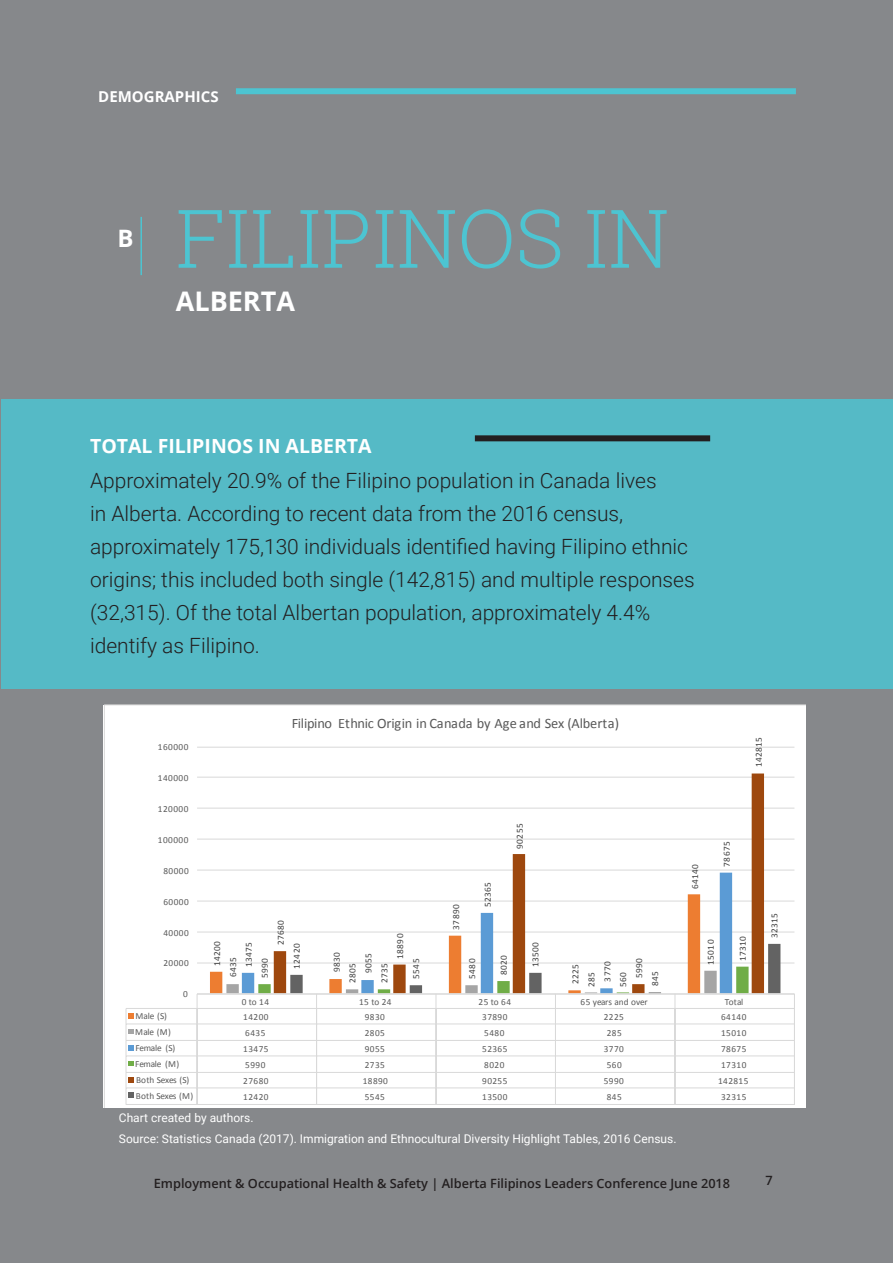
<style>
.page{position:relative;width:893px;height:1263px;background:#86888b}
.page>*{position:absolute;margin:0;border:0;box-sizing:border-box;transform-origin:0 0}
.Page_Header_-_Blue{font:300 81px "Roboto Slab";color:#4dc4d1}
.Page_Header_-_White{font:700 27px "Open Sans";color:#fff}
.Page_Section_Title{font:700 24px "Open Sans";color:#fff}
.Page_Header_Subtext{font:300 21px/33px "Roboto";color:#231f20}
.Page_Section_Title-2{font:700 19.5px "Open Sans";color:#fff}
.Page_Section_Title-3{font:700 15px "Open Sans";color:#fff}
.t1{font:14.4px "Calibri";letter-spacing:-.015em;color:#595959}
.Top_Right_Address{font:600 12.75px "Open Sans";color:#231f20}
.Page_Number_-_Align{font:600 12.75px "Open Sans";color:#231f20}
.Pull_Quote_Text{font:12px "Roboto";color:#fff}
.t2{font:9.3px "Calibri";letter-spacing:.05em;color:#595959}
.t3{font:9.3px "Calibri";letter-spacing:.05em;color:#404040}
.t4{font:9.3px "Calibri";letter-spacing:-.01em;color:#595959}
.t5{font:9.3px "Calibri";color:#595959}
.t6{font:9.3px "Calibri";letter-spacing:.005em;color:#595959}
</style>
<div class="page">
<div style="left:1px;top:400px;width:892px;height:289px;background:#55bac6"></div>
<hr style="left:140px;top:217px;width:2px;height:58px;background:#4dc4d1">
<div style="left:236px;top:88px;width:560px;height:6px;background:#4dc4d1"></div>
<div style="left:475px;top:435px;width:235px;height:6px;background:#231f20"></div>
<svg style="left:104px;top:705px;width:702px;height:403px;background:#f8f6f5"></svg>
<p class="Page_Section_Title-3" style="left:98px;top:86px;width:122px">DEMOGRAPHICS</p>
<p class="Page_Section_Title" style="left:117px;top:221px;width:18px">B</p>
<p class="Page_Header_-_Blue" style="left:176px;top:183px;width:495px">FILIPINOS IN</p>
<p class="Page_Header_-_White" style="left:176px;top:282px;width:121px">ALBERTA</p>
<p class="Page_Section_Title-2" style="left:90px;top:432px;width:283px">TOTAL FILIPINOS IN ALBERTA</p>
<p class="Page_Header_Subtext" style="left:90px;top:463px;width:606px">Approximately 20.9% of the Filipino population in Canada lives<br>in Alberta. According to recent data from the 2016 census, approximately 175,130 individuals identified having Filipino ethnic origins; this included both single (142,815) and multiple responses (32,315). Of the total Albertan population, approximately 4.4% identify as Filipino.</p>
<p class="t2" style="left:158px;top:741px;width:32px">160000</p>
<p class="t2" style="left:158px;top:772px;width:32px">140000</p>
<p class="t1" style="left:292px;top:714px;width:329px">Filipino Ethnic Origin in Canada by Age and Sex (Alberta)</p>
<p class="t3" style="left:753px;top:767px;width:32px;rotate:-90deg">142815</p>
<p class="t2" style="left:158px;top:803px;width:32px">120000</p>
<p class="t2" style="left:158px;top:834px;width:32px">100000</p>
<p class="t2" style="left:163px;top:865px;width:27px">80000</p>
<p class="t2" style="left:163px;top:896px;width:27px">60000</p>
<p class="t2" style="left:163px;top:927px;width:27px">40000</p>
<p class="t2" style="left:163px;top:957px;width:27px">20000</p>
<p class="t3" style="left:514px;top:849px;width:27px;rotate:-90deg">90255</p>
<p class="t3" style="left:482px;top:907px;width:27px;rotate:-90deg">52365</p>
<p class="t3" style="left:450px;top:930px;width:27px;rotate:-90deg">37890</p>
<p class="t3" style="left:275px;top:945px;width:27px;rotate:-90deg">27680</p>
<p class="t3" style="left:394px;top:959px;width:27px;rotate:-90deg">18890</p>
<p class="t3" style="left:211px;top:966px;width:27px;rotate:-90deg">14200</p>
<p class="t3" style="left:331px;top:972px;width:22px;rotate:-90deg">9830</p>
<p class="t3" style="left:243px;top:967px;width:27px;rotate:-90deg">13475</p>
<p class="t3" style="left:362px;top:973px;width:22px;rotate:-90deg">9055</p>
<p class="t3" style="left:291px;top:969px;width:27px;rotate:-90deg">12420</p>
<p class="t3" style="left:259px;top:978px;width:22px;rotate:-90deg">5990</p>
<p class="t3" style="left:378px;top:983px;width:22px;rotate:-90deg">2735</p>
<p class="t3" style="left:498px;top:975px;width:22px;rotate:-90deg">8020</p>
<p class="t3" style="left:227px;top:977px;width:22px;rotate:-90deg">6435</p>
<p class="t3" style="left:347px;top:983px;width:22px;rotate:-90deg">2805</p>
<p class="t3" style="left:466px;top:979px;width:22px;rotate:-90deg">5480</p>
<p class="t3" style="left:410px;top:979px;width:22px;rotate:-90deg">5545</p>
<p class="t3" style="left:530px;top:967px;width:27px;rotate:-90deg">13500</p>
<p class="t3" style="left:570px;top:984px;width:22px;rotate:-90deg">2225</p>
<p class="t3" style="left:585px;top:987px;width:17px;rotate:-90deg">285</p>
<p class="t3" style="left:601px;top:981px;width:22px;rotate:-90deg">3770</p>
<p class="t3" style="left:617px;top:987px;width:17px;rotate:-90deg">560</p>
<p class="t3" style="left:633px;top:978px;width:22px;rotate:-90deg">5990</p>
<p class="t3" style="left:649px;top:986px;width:17px;rotate:-90deg">845</p>
<p class="t3" style="left:689px;top:889px;width:27px;rotate:-90deg">64140</p>
<p class="t3" style="left:721px;top:867px;width:27px;rotate:-90deg">78675</p>
<p class="t3" style="left:705px;top:965px;width:27px;rotate:-90deg">15010</p>
<p class="t3" style="left:737px;top:961px;width:27px;rotate:-90deg">17310</p>
<p class="t2" style="left:183px;top:988px;width:6px">0</p>
<p class="t2" style="left:242px;top:995px;width:29px">0 to14</p>
<p class="t2" style="left:359px;top:995px;width:34px">15 to 24</p>
<p class="t2" style="left:479px;top:995px;width:34px">25 to 64</p>
<p class="t4" style="left:580px;top:995px;width:69px">65 years and over</p>
<p class="t2" style="left:725px;top:995px;width:20px">Total</p>
<p class="t2" style="left:135px;top:1010px;width:33px">Male (S)</p>
<p class="t2" style="left:243px;top:1011px;width:27px">14200</p>
<p class="t2" style="left:365px;top:1011px;width:22px">9830</p>
<p class="t2" style="left:482px;top:1011px;width:27px">37890</p>
<p class="t2" style="left:604px;top:1011px;width:22px">2225</p>
<p class="t2" style="left:721px;top:1011px;width:27px">64140</p>
<p class="t2" style="left:135px;top:1026px;width:37px">Male (M)</p>
<p class="t2" style="left:245px;top:1027px;width:22px">6435</p>
<p class="t2" style="left:365px;top:1027px;width:22px">2805</p>
<p class="t2" style="left:484px;top:1027px;width:22px">5480</p>
<p class="t2" style="left:607px;top:1027px;width:17px">285</p>
<p class="t2" style="left:721px;top:1027px;width:27px">15010</p>
<p class="t2" style="left:136px;top:1042px;width:41px">Female (S)</p>
<p class="t2" style="left:243px;top:1043px;width:27px">13475</p>
<p class="t2" style="left:365px;top:1043px;width:22px">9055</p>
<p class="t2" style="left:482px;top:1043px;width:27px">52365</p>
<p class="t2" style="left:604px;top:1043px;width:22px">3770</p>
<p class="t2" style="left:721px;top:1043px;width:27px">78675</p>
<p class="t2" style="left:135px;top:1058px;width:45px">Female (M)</p>
<p class="t2" style="left:245px;top:1059px;width:22px">5990</p>
<p class="t2" style="left:365px;top:1059px;width:22px">2735</p>
<p class="t2" style="left:484px;top:1059px;width:22px">8020</p>
<p class="t2" style="left:607px;top:1059px;width:17px">560</p>
<p class="t2" style="left:721px;top:1059px;width:27px">17310</p>
<p class="t5" style="left:136px;top:1074px;width:55px">Both Sexes (S)</p>
<p class="t2" style="left:243px;top:1074px;width:27px">27680</p>
<p class="t2" style="left:363px;top:1074px;width:27px">18890</p>
<p class="t2" style="left:482px;top:1074px;width:27px">90255</p>
<p class="t2" style="left:604px;top:1074px;width:22px">5990</p>
<p class="t2" style="left:718px;top:1074px;width:32px">142815</p>
<p class="t6" style="left:136px;top:1090px;width:59px">Both Sexes (M)</p>
<p class="t2" style="left:243px;top:1091px;width:27px">12420</p>
<p class="t2" style="left:365px;top:1091px;width:22px">5545</p>
<p class="t2" style="left:482px;top:1091px;width:27px">13500</p>
<p class="t2" style="left:607px;top:1091px;width:17px">845</p>
<p class="t2" style="left:721px;top:1091px;width:27px">32315</p>
<p class="t3" style="left:769px;top:938px;width:27px;rotate:-90deg">32315</p>
<p class="Pull_Quote_Text" style="left:119px;top:1109px;width:136px">Chart created by authors.</p>
<p class="Pull_Quote_Text" style="left:119px;top:1130px;width:559px">Source: Statistics Canada (2017). Immigration and Ethnocultural Diversity Highlight Tables, 2016 Census.</p>
<p class="Top_Right_Address" style="left:154px;top:1174px;width:578px">Employment &amp; Occupational Health &amp; Safety | Alberta Filipinos Leaders Conference June 2018</p>
<p class="Top_Right_Address" style="left:465px;top:1171px;width:293px">Web design &amp; development for Company Name</p>
<p class="Page_Number_-_Align" style="left:766px;top:1171px;width:9px">7</p>
</div>
